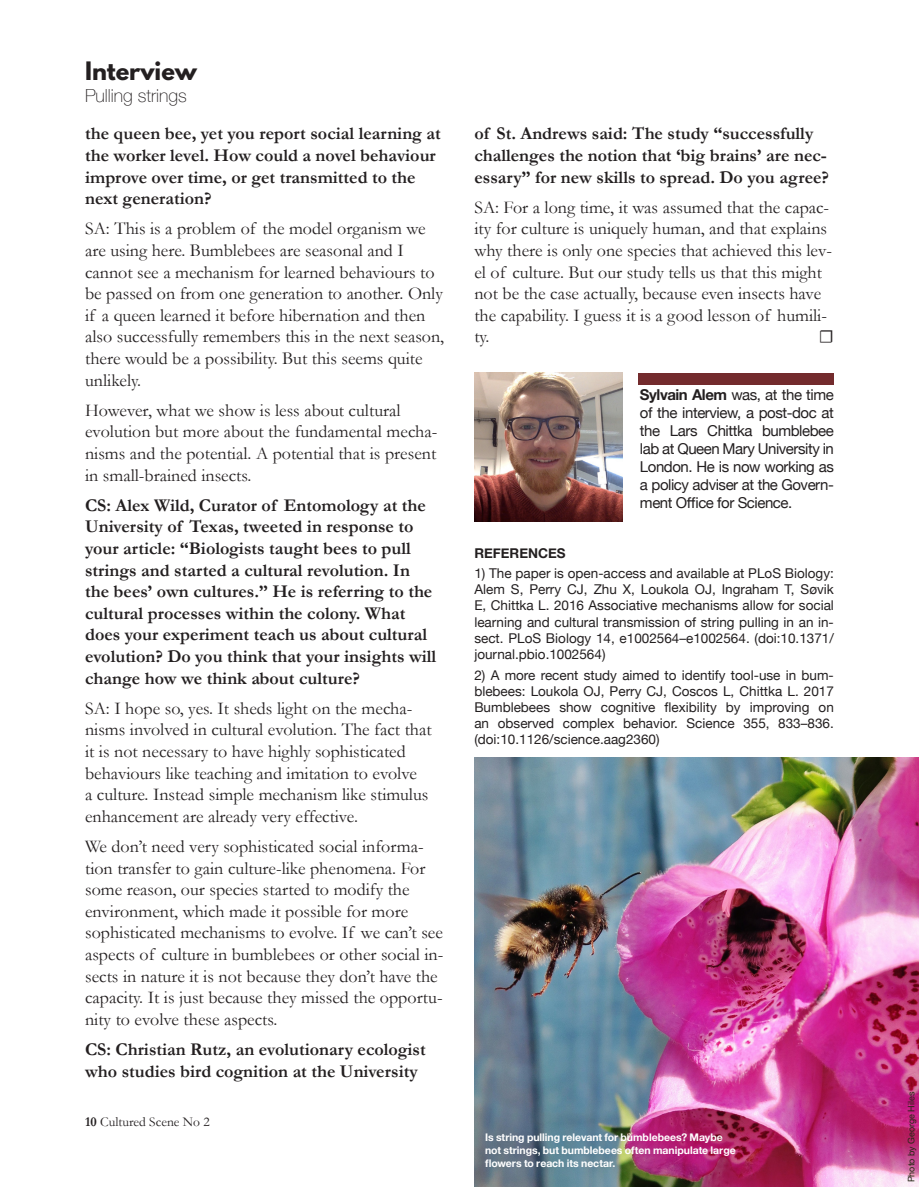
<style>
.page{position:relative;width:919px;height:1187px;background:#fff}
.page>*{position:absolute;margin:0;border:0;box-sizing:border-box;transform-origin:0 0}
.t1{font:700 22.5px "League Spartan";color:#231f20}
.t2{font:18px/21.6px "Garamond";color:#231f20}
.t3{font:700 18px/21.6px "Garamond";color:#231f20}
.t4{font:100 18px "Helvetica Neue";color:#231f20}
.t5{font:18px "Minion Pro";color:#231f20}
.t6{font:15px/18px "Helvetica Neue";letter-spacing:-.03em;color:#231f20;text-align:justify}
.t7{font:13.5px/16.2px "Helvetica Neue";color:#231f20;text-align:justify}
.t8{font:13.5px "Garamond";color:#231f20}
.t9{font:700 13.5px "Helvetica Neue";color:#231f20}
.t10{font:700 10.5px/12.6px "Helvetica Neue";letter-spacing:-.005em;color:#fff}
.t11{font:9px "Helvetica Neue";color:#242713}
.s1{font-weight:700}
</style>
<div class="page">
<img style="left:474px;top:757px;width:444px;height:429px">
<img style="left:474px;top:373px;width:149px;height:149px">
<div style="left:638px;top:373px;width:195px;height:11px;background:#732b2d"></div>
<p class="t1" style="left:85px;top:53px;width:113px">Interview</p>
<p class="t4" style="left:85px;top:84px;width:103px">Pulling strings</p>
<p class="t3" style="left:85px;top:123px;width:357px">the queen bee, yet you report social learning at the worker level. How could a novel behaviour improve over time, or get transmitted to the next generation?</p>
<p class="t2" style="left:85px;top:218px;width:360px">SA: This is a problem of the model organism we are using here. Bumblebees are seasonal and I cannot see a mechanism for learned behaviours to be passed on from one generation to another. Only if a queen learned it before hibernation and then also successfully remembers this in the next season, there would be a possibility. But this seems quite unlikely.</p>
<p class="t2" style="left:85px;top:399px;width:354px">However, what we show is less about cultural evolution but more about the fundamental mecha&shy;nisms and the potential. A potential that is present in small-brained insects.</p>
<p class="t3" style="left:85px;top:494px;width:352px">CS: Alex Wild, Curator of Entomology at the University of Texas, tweeted in response to your article: “Biologists taught bees to pull strings and started a cultural revolution. In the bees’ own cultures.” He is referring to the cultural processes within the colony. What does your experiment teach us about cultural evolution? Do you think that your insights will change how we think about culture?</p>
<p class="t2" style="left:85px;top:697px;width:348px">SA: I hope so, yes. It sheds light on the mecha&shy;nisms involved in cultural evolution. The fact that it is not necessary to have highly sophisticated behaviours like teaching and imitation to evolve<br>a culture. Instead simple mechanism like stimulus enhancement are already very effective.</p>
<p class="t2" style="left:85px;top:835px;width:359px">We don’t need very sophisticated social informa&shy;tion transfer to gain culture-like phenomena. For some reason, our species started to modify the environment, which made it possible for more sophisticated mechanisms to evolve. If we can’t see aspects of culture in bumblebees or other social in&shy;sects in nature it is not because they don’t have the capacity. It is just because they missed the opportu&shy;nity to evolve these aspects.</p>
<p class="t3" style="left:85px;top:1038px;width:342px">CS: Christian Rutz, an evolutionary ecologist who studies bird cognition at the University</p>
<p class="t8" style="left:85px;top:1113px;width:126px"><span class="s1">10</span> Cultured Scene No 2</p>
<p class="t3" style="left:474px;top:123px;width:356px">of St. Andrews said: The study “successfully challenges the notion that ‘big brains’ are nec&shy;essary” for new skills to spread. Do you agree?</p>
<p class="t2" style="left:474px;top:196px;width:359px">SA: For a long time, it was assumed that the capac&shy;ity for culture is uniquely human, and that explains why there is only one species that achieved this lev&shy;el of culture. But our study tells us that this might not be the case actually, because even insects have the capability. I guess it is a good lesson of humili&shy;ty.</p>
<p class="t5" style="left:818px;top:324px;width:17px">☐</p>
<p class="t6" style="left:640px;top:385px;width:195px"><span class="s1">Sylvain Alem</span> was, at the time of the interview, a post-doc at the Lars Chittka bumblebee lab at Queen Mary University in London. He is now working as a policy adviser at the Govern&shy;ment Office for Science.</p>
<p class="t9" style="left:474px;top:544px;width:93px">REFERENCES</p>
<p class="t7" style="left:474px;top:565px;width:361px">1) The paper is open-access and available at PLoS Biology:<br>Alem S, Perry CJ, Zhu X, Loukola OJ, Ingraham T, Søvik E, Chittka L. 2016 Associative mechanisms allow for social learning and cultural transmission of string pulling in an in&shy;sect. PLoS Biology 14, e1002564–e1002564. (doi:10.1371/ journal.pbio.1002564)</p>
<p class="t7" style="left:474px;top:666px;width:361px">2) A more recent study aimed to identify tool-use in bum&shy;blebees: Loukola OJ, Perry CJ, Coscos L, Chittka L. 2017<br>Bumblebees show cognitive flexibility by improving on an observed complex behavior. Science 355, 833–836. (doi:10.1126/science.aag2360)</p>
<p class="t10" style="left:485px;top:1131px;width:252px">Is string pulling relevant for bumblebees? Maybe not strings, but bumblebees often manipulate large flowers to reach its nectar.</p>
<p class="t11" style="left:905px;top:1182px;width:92px;rotate:-90deg">Photo by George Hiles</p>
</div>
